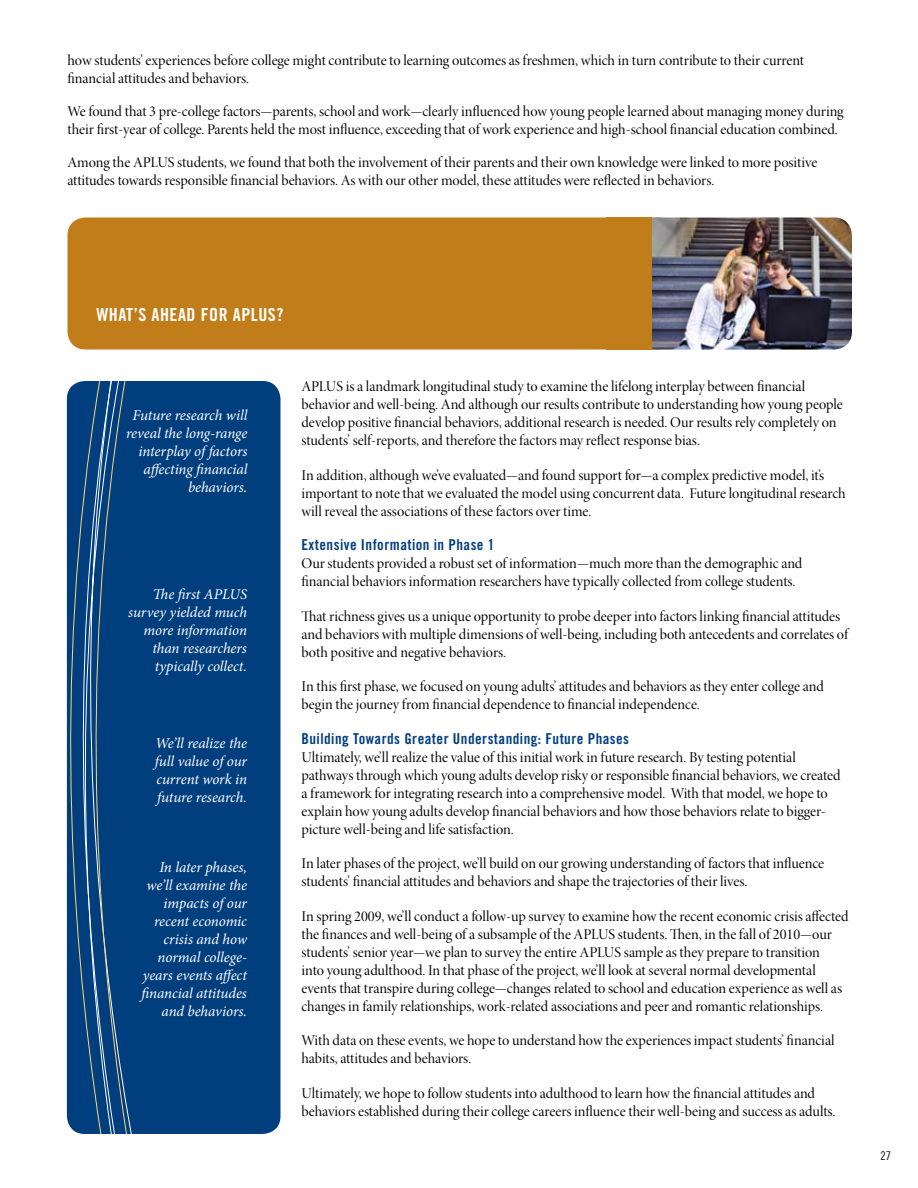
<style>
.page{position:relative;width:918px;height:1188px;background:#fff}
.page>*{position:absolute;margin:0;border:0;box-sizing:border-box;transform-origin:0 0}
.t1{font:18px "Trade Gothic LT Std Bd Cn 20";letter-spacing:.03em;color:#fff}
.t2{font:15px/18px "Minion Pro Disp";letter-spacing:-.005em;color:#000}
.t3{font:italic 15px/18px "Minion Pro";letter-spacing:-.005em;color:#fff;text-align:right}
.t4{font:15px "Trade Gothic LT Std Bd Cn 20";letter-spacing:.03em;color:#003e7e}
.t5{font:12px "Trade Gothic LT Std Cn 18";color:#000}
</style>
<div class="page">
<div style="left:68px;top:218px;width:608px;height:132px;background:#c07d19;border-radius:18px"></div>
<img style="left:652px;top:218px;width:200px;height:132px">
<div style="left:67px;top:381px;width:213px;height:753px;background:#003e7e;border-radius:18px"></div>
<svg style="left:70px;top:381px;width:62px;height:753px"></svg>
<p class="t2" style="left:68px;top:52px;width:738px">how students’ experiences before college might contribute to learning outcomes as freshmen, which in turn contribute to their current financial attitudes and behaviors.</p>
<p class="t2" style="left:68px;top:103px;width:778px">We found that 3 pre-college factors—parents, school and work—clearly influenced how young people learned about managing money during their first-year of college. Parents held the most influence, exceeding that of work experience and high-school financial education combined.</p>
<p class="t2" style="left:68px;top:154px;width:751px">Among the APLUS students, we found that both the involvement of their parents and their own knowledge were linked to more positive attitudes towards responsible financial behaviors. As with our other model, these attitudes were reflected in behaviors.</p>
<p class="t1" style="left:96px;top:304px;width:189px">What’s Ahead for APLUS?</p>
<p class="t3" style="left:126px;top:406px;width:123px">Future research will reveal the long-range interplay of factors affecting financial behaviors.</p>
<p class="t3" style="left:128px;top:585px;width:120px">The first APLUS survey yielded much more information than researchers typically collect.</p>
<p class="t3" style="left:155px;top:735px;width:94px;text-align:justify">We’ll realize the full value of our current work in future research.</p>
<p class="t3" style="left:141px;top:858px;width:107px">In later phases, we’ll examine the impacts of our recent economic crisis and how normal college&shy;years events affect financial attitudes and behaviors.</p>
<p class="t2" style="left:302px;top:378px;width:543px">APLUS is a landmark longitudinal study to examine the lifelong interplay between financial behavior and well-being. And although our results contribute to understanding how young people develop positive financial behaviors, additional research is needed. Our results rely completely on students’ self-reports, and therefore the factors may reflect response bias.</p>
<p class="t2" style="left:302px;top:467px;width:546px">In addition, although we’ve evaluated—and found support for—a complex predictive model, it’s important to note that we evaluated the model using concurrent data. Future longitudinal research will reveal the associations of these factors over time.</p>
<p class="t4" style="left:302px;top:536px;width:195px">Extensive Information in Phase 1</p>
<p class="t2" style="left:302px;top:555px;width:502px">Our students provided a robust set of information—much more than the demographic and financial behaviors information researchers have typically collected from college students.</p>
<p class="t2" style="left:302px;top:608px;width:548px">That richness gives us a unique opportunity to probe deeper into factors linking financial attitudes and behaviors with multiple dimensions of well-being, including both antecedents and correlates of both positive and negative behaviors.</p>
<p class="t2" style="left:302px;top:678px;width:524px">In this first phase, we focused on young adults’ attitudes and behaviors as they enter college and begin the journey from financial dependence to financial independence.</p>
<p class="t4" style="left:302px;top:729px;width:329px">Building Towards Greater Understanding: Future Phases</p>
<p class="t2" style="left:302px;top:749px;width:541px">Ultimately, we’ll realize the value of this initial work in future research. By testing potential pathways through which young adults develop risky or responsible financial behaviors, we created a framework for integrating research into a comprehensive model. With that model, we hope to explain how young adults develop financial behaviors and how those behaviors relate to bigger&shy;picture well-being and life satisfaction.</p>
<p class="t2" style="left:302px;top:855px;width:524px">In later phases of the project, we’ll build on our growing understanding of factors that influence students’ financial attitudes and behaviors and shape the trajectories of their lives.</p>
<p class="t2" style="left:302px;top:908px;width:549px">In spring 2009, we’ll conduct a follow-up survey to examine how the recent economic crisis affected the finances and well-being of a subsample of the APLUS students. Then, in the fall of 2010—our students’ senior year—we plan to survey the entire APLUS sample as they prepare to transition<br>into young adulthood. In that phase of the project, we’ll look at several normal developmental events that transpire during college—changes related to school and education experience as well as changes in family relationships, work-related associations and peer and romantic relationships.</p>
<p class="t2" style="left:302px;top:1032px;width:535px">With data on these events, we hope to understand how the experiences impact students’ financial habits, attitudes and behaviors.</p>
<p class="t2" style="left:302px;top:1085px;width:536px">Ultimately, we hope to follow students into adulthood to learn how the financial attitudes and behaviors established during their college careers influence their well-being and success as adults.</p>
<p class="t5" style="left:880px;top:1149px;width:12px">27</p>
</div>
